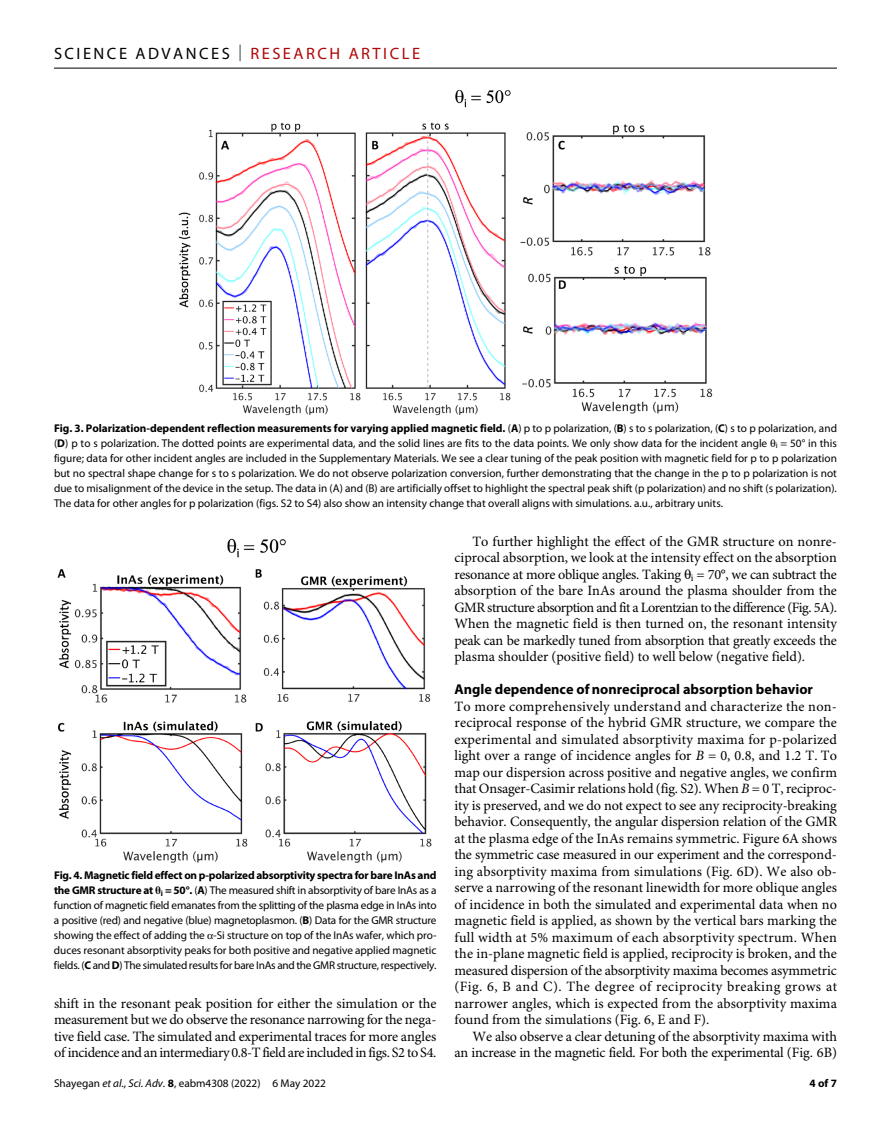
<style>
.page{position:relative;width:891px;height:1134px;background:#fff}
.page>*{position:absolute;margin:0;border:0;box-sizing:border-box;transform-origin:0 0}
.t1{font:16.5px "Myriad Pro";letter-spacing:.15em;color:#000}
.t2{font:14.25px/16.5px "Minion Pro";letter-spacing:-.005em;color:#000;text-align:justify}
.t3{font:700 14.25px "Myriad Pro";color:#000}
.t4{font:11.25px/15px "Myriad Pro";color:#000;text-align:justify}
.t5{font:700 11.25px "Myriad Pro";color:#000}
.s1{font-weight:300}
.s2{color:#b10508}
.s3{font-weight:700}
.s4{font-style:italic}
</style>
<div class="page">
<hr style="left:54px;top:68px;width:783px;height:1px;background:#000">
<img style="left:178px;top:90px;width:535px;height:325px">
<img style="left:57px;top:538px;width:375px;height:325px">
<p class="t1" style="left:54px;top:40px;width:368px">SCIENCE ADVANCES <span class="s1">|</span> <span class="s2">RESEARCH ARTICLE</span></p>
<p class="t4" style="left:54px;top:421px;width:785px"><span class="s3">Fig. 3. Polarization-dependent reflection measurements for varying applied magnetic field.</span> (<span class="s3">A</span>) p to p polarization, (<span class="s3">B</span>) s to s polarization, (<span class="s3">C</span>) s to p polarization, and (<span class="s3">D</span>) p to s polarization. The dotted points are experimental data, and the solid lines are fits to the data points. We only show data for the incident angle ❑<sub>i</sub> = 50° in this figure; data for other incident angles are included in the Supplementary Materials. We see a clear tuning of the peak position with magnetic field for p to p polarization but no spectral shape change for s to s polarization. We do not observe polarization conversion, further demonstrating that the change in the p to p polarization is not due to misalignment of the device in the setup. The data in (A) and (B) are artificially offset to highlight the spectral peak shift (p polarization) and no shift (s polarization).<br>The data for other angles for p polarization (figs. S2 to S4) also show an intensity change that overall aligns with simulations. a.u., arbitrary units.</p>
<p class="t4" style="left:54px;top:868px;width:384px"><span class="s3">Fig. 4. Magnetic field effect on p-polarized absorptivity spectra for bare InAs and the GMR structure at</span> ❑<sub>i</sub> <span class="s3">= 50°.</span> (<span class="s3">A</span>) The measured shift in absorptivity of bare InAs as a function of magnetic field emanates from the splitting of the plasma edge in InAs into a positive (red) and negative (blue) magnetoplasmon. (<span class="s3">B</span>) Data for the GMR structure showing the effect of adding the -Si structure on top of the InAs wafer, which pro&shy;duces resonant absorptivity peaks for both positive and negative applied magnetic fields. (<span class="s3">C</span> and <span class="s3">D</span>) The simulated results for bare InAs and the GMR structure, respectively.</p>
<p class="t2" style="left:54px;top:996px;width:384px">shift in the resonant peak position for either the simulation or the measurement but we do observe the resonance narrowing for the nega&shy;tive field case. The simulated and experimental traces for more angles of incidence and an intermediary 0.8-T field are included in figs. S2 to S4.</p>
<p class="t4" style="left:54px;top:1076px;width:273px">Shayegan <span class="s4">et al</span>., <span class="s4">Sci. Adv.</span> <span class="s3">8</span>, eabm4308 (2022) 6 May 2022</p>
<p class="t2" style="left:454px;top:534px;width:384px;text-indent:18px">To further highlight the effect of the GMR structure on nonre&shy;ciprocal absorption, we look at the intensity effect on the absorption resonance at more oblique angles. Taking ❑<sub>i</sub> = 70°, we can subtract the absorption of the bare InAs around the plasma shoulder from the GMR structure absorption and fit a Lorentzian to the difference (Fig. 5A).<br>When the magnetic field is then turned on, the resonant intensity peak can be markedly tuned from absorption that greatly exceeds the plasma shoulder (positive field) to well below (negative field).</p>
<p class="t3" style="left:454px;top:678px;width:360px">Angle dependence of nonreciprocal absorption behavior</p>
<p class="t2" style="left:454px;top:699px;width:384px">To more comprehensively understand and characterize the non&shy;reciprocal response of the hybrid GMR structure, we compare the experimental and simulated absorptivity maxima for p-polarized light over a range of incidence angles for <span class="s4">B</span> = 0, 0.8, and 1.2 T. To map our dispersion across positive and negative angles, we confirm that Onsager-Casimir relations hold (fig. S2). When <span class="s4">B</span> = 0 T, reciproc&shy;ity is preserved, and we do not expect to see any reciprocity-breaking behavior. Consequently, the angular dispersion relation of the GMR at the plasma edge of the InAs remains symmetric. Figure 6A shows the symmetric case measured in our experiment and the correspond&shy;ing absorptivity maxima from simulations (Fig. 6D). We also ob&shy;serve a narrowing of the resonant linewidth for more oblique angles of incidence in both the simulated and experimental data when no magnetic field is applied, as shown by the vertical bars marking the full width at 5% maximum of each absorptivity spectrum. When the in-plane magnetic field is applied, reciprocity is broken, and the measured dispersion of the absorptivity maxima becomes asymmetric (Fig. 6, B and C). The degree of reciprocity breaking grows at narrower angles, which is expected from the absorptivity maxima found from the simulations (Fig. 6, E and F).</p>
<p class="t2" style="left:454px;top:1029px;width:384px;text-align:right">We also observe a clear detuning of the absorptivity maxima with<br>an increase in the magnetic field. For both the experimental (Fig. 6B)</p>
<p class="t5" style="left:810px;top:1074px;width:29px">4 of 7</p>
</div>
